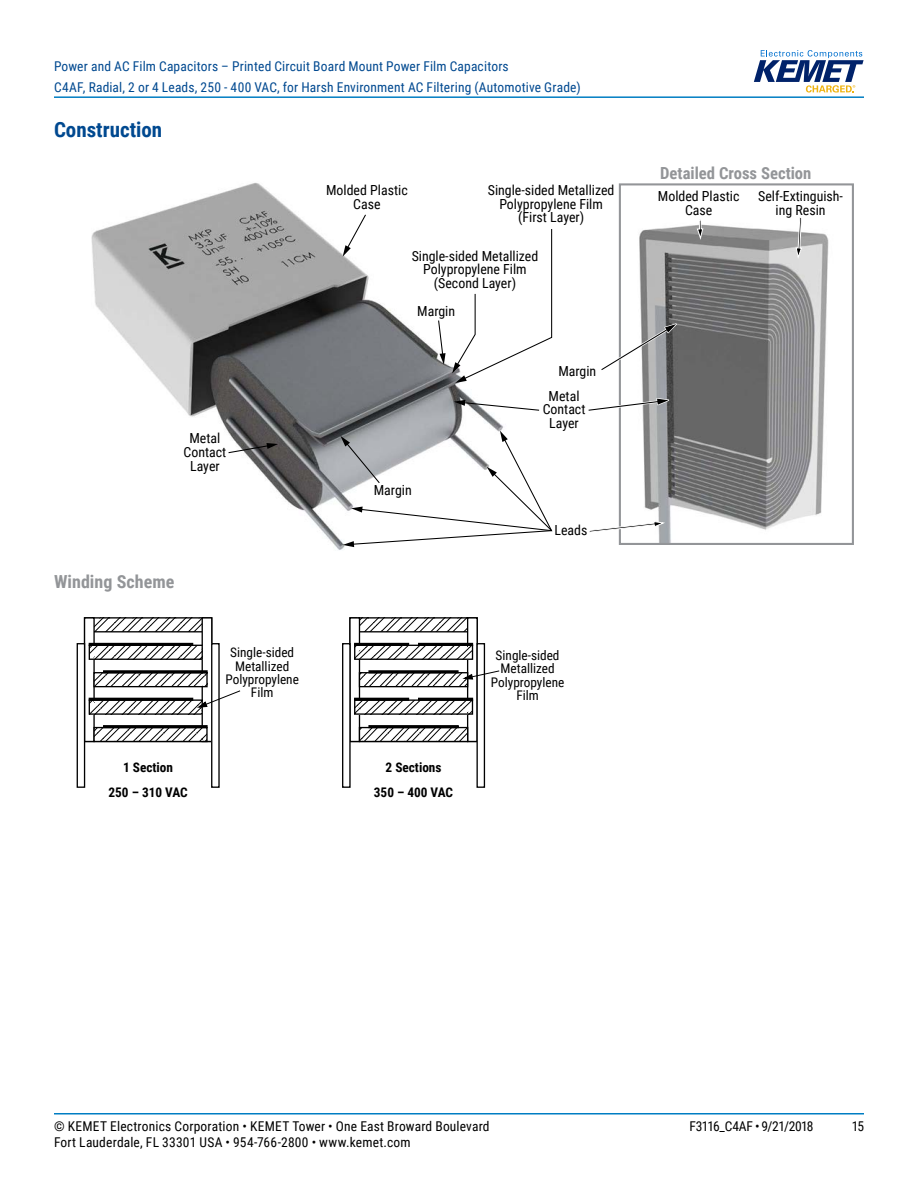
<style>
.page{position:relative;width:918px;height:1188px;background:#fff}
.page>*{position:absolute;margin:0;border:0;box-sizing:border-box;transform-origin:0 0}
.t1{font:700 21px "Roboto Condensed";color:#004990}
.t2{font:700 18px "Roboto Condensed";letter-spacing:.005em;color:#939598}
.t3{font:700 16.65px "Roboto Condensed";color:#939598}
.t4{font:13.95px/14px "Roboto Condensed";color:#000;text-align:center}
.t5{font:13.5px/21px "Roboto Condensed";letter-spacing:.01em;color:#004990}
.t6{font:13.5px "Roboto Condensed";letter-spacing:.015em;color:#000}
.t7{font:13.5px "Roboto Condensed";letter-spacing:-.035em;color:#000}
.t8{font:13.2px/13.2px "Roboto Condensed";color:#000;text-align:center}
.t9{font:700 13.2px "Roboto Condensed";color:#000}
</style>
<div class="page">
<hr style="left:54px;top:1113px;width:810px;height:2px;background:#007dc3">
<hr style="left:54px;top:96px;width:810px;height:2px;background:#007dc3">
<svg style="left:754px;top:50px;width:110px;height:43px"></svg>
<img style="left:91px;top:183px;width:413px;height:367px">
<img style="left:639px;top:225px;width:190px;height:317px">
<div style="left:619px;top:183px;width:235px;height:362px;border:2px solid #939598"></div>
<svg style="left:343px;top:213px;width:24px;height:44px"></svg>
<svg style="left:697px;top:219px;width:7px;height:22px"></svg>
<svg style="left:795px;top:217px;width:7px;height:43px"></svg>
<svg style="left:227px;top:443px;width:51px;height:11px"></svg>
<svg style="left:589px;top:521px;width:77px;height:12px"></svg>
<svg style="left:452px;top:228px;width:101px;height:155px"></svg>
<svg style="left:437px;top:319px;width:9px;height:46px"></svg>
<svg style="left:601px;top:321px;width:80px;height:51px"></svg>
<svg style="left:588px;top:397px;width:86px;height:15px"></svg>
<svg style="left:454px;top:400px;width:86px;height:11px"></svg>
<svg style="left:340px;top:431px;width:213px;height:116px"></svg>
<svg style="left:95px;top:619px;width:107px;height:11px"></svg>
<div style="left:92px;top:617px;width:112px;height:15px;border:1px solid #000"></div>
<div style="left:202px;top:617px;width:10px;height:125px;border:1px solid #000"></div>
<div style="left:85px;top:618px;width:9px;height:124px;background:#fff"></div>
<div style="left:84px;top:617px;width:11px;height:125px;border:1px solid #000"></div>
<svg style="left:91px;top:647px;width:110px;height:11px"></svg>
<div style="left:89px;top:645px;width:114px;height:15px;border:1px solid #000"></div>
<svg style="left:95px;top:674px;width:111px;height:11px"></svg>
<div style="left:93px;top:672px;width:115px;height:15px;border:1px solid #000"></div>
<svg style="left:91px;top:701px;width:110px;height:12px"></svg>
<div style="left:89px;top:699px;width:114px;height:16px;border:1px solid #000"></div>
<svg style="left:95px;top:729px;width:111px;height:11px"></svg>
<div style="left:93px;top:727px;width:115px;height:15px;border:1px solid #000"></div>
<div style="left:89px;top:643px;width:104px;height:3px;border:1px solid #000"></div>
<div style="left:89px;top:698px;width:104px;height:3px;border:1px solid #000"></div>
<div style="left:103px;top:670px;width:105px;height:3px;border:1px solid #000"></div>
<div style="left:103px;top:725px;width:105px;height:3px;border:1px solid #000"></div>
<div style="left:77px;top:643px;width:8px;height:145px;border:1px solid #000"></div>
<div style="left:211px;top:643px;width:9px;height:145px;border:1px solid #000"></div>
<svg style="left:195px;top:690px;width:46px;height:19px"></svg>
<svg style="left:360px;top:619px;width:107px;height:11px"></svg>
<div style="left:357px;top:617px;width:113px;height:15px;border:1px solid #000"></div>
<div style="left:468px;top:618px;width:9px;height:123px;background:#fff"></div>
<div style="left:467px;top:617px;width:11px;height:125px;border:1px solid #000"></div>
<div style="left:350px;top:618px;width:9px;height:124px;background:#fff"></div>
<div style="left:349px;top:617px;width:11px;height:125px;border:1px solid #000"></div>
<svg style="left:356px;top:647px;width:115px;height:11px"></svg>
<div style="left:354px;top:645px;width:119px;height:15px;border:1px solid #000"></div>
<svg style="left:361px;top:674px;width:105px;height:11px"></svg>
<div style="left:359px;top:672px;width:109px;height:15px;border:1px solid #000"></div>
<svg style="left:356px;top:701px;width:115px;height:12px"></svg>
<div style="left:354px;top:699px;width:119px;height:16px;border:1px solid #000"></div>
<svg style="left:361px;top:729px;width:105px;height:11px"></svg>
<div style="left:359px;top:727px;width:109px;height:15px;border:1px solid #000"></div>
<div style="left:354px;top:698px;width:55px;height:3px;border:1px solid #000"></div>
<div style="left:368px;top:670px;width:91px;height:3px;border:1px solid #000"></div>
<div style="left:368px;top:725px;width:91px;height:3px;border:1px solid #000"></div>
<div style="left:342px;top:643px;width:9px;height:145px;border:1px solid #000"></div>
<div style="left:476px;top:643px;width:9px;height:145px;border:1px solid #000"></div>
<svg style="left:460px;top:670px;width:40px;height:10px"></svg>
<div style="left:418px;top:698px;width:55px;height:3px;border:1px solid #000"></div>
<div style="left:354px;top:643px;width:55px;height:3px;border:1px solid #000"></div>
<div style="left:418px;top:643px;width:55px;height:3px;border:1px solid #000"></div>
<p class="t5" style="left:54px;top:57px;width:528px">Power and AC Film Capacitors – Printed Circuit Board Mount Power Film Capacitors<br>C4AF, Radial, 2 or 4 Leads, 250 - 400 VAC, for Harsh Environment AC Filtering (Automotive Grade)</p>
<h1 class="t1" style="left:54px;top:115px;width:110px">Construction</h1>
<p class="t4" style="left:326px;top:184px;width:83px">Molded Plastic<br>Case</p>
<p class="t4" style="left:488px;top:184px;width:128px">Single-sided Metallized<br>Polypropylene Film (First Layer)</p>
<p class="t4" style="left:412px;top:249px;width:128px">Single-sided Metallized<br>Polypropylene Film (Second Layer)</p>
<p class="t4" style="left:184px;top:432px;width:44px">Metal<br>Contact<br>Layer</p>
<p class="t2" style="left:54px;top:569px;width:122px">Winding Scheme</p>
<p class="t9" style="left:123px;top:761px;width:51px">1 Section</p>
<p class="t8" style="left:225px;top:647px;width:75px">Single-sided<br>Metallized<br>Polypropylene<br>Film</p>
<p class="t4" style="left:417px;top:305px;width:39px">Margin</p>
<p class="t4" style="left:374px;top:484px;width:39px">Margin</p>
<p class="t9" style="left:386px;top:761px;width:57px">2 Sections</p>
<p class="t9" style="left:109px;top:786px;width:81px">250 – 310 VAC</p>
<p class="t9" style="left:374px;top:786px;width:81px">350 – 400 VAC</p>
<p class="t4" style="left:558px;top:365px;width:39px">Margin</p>
<p class="t4" style="left:543px;top:390px;width:44px">Metal<br>Contact<br>Layer</p>
<p class="t4" style="left:555px;top:524px;width:34px">Leads</p>
<p class="t8" style="left:491px;top:650px;width:75px">Single-sided<br>Metallized<br>Polypropylene<br>Film</p>
<p class="t3" style="left:660px;top:165px;width:153px">Detailed Cross Section</p>
<p class="t4" style="left:758px;top:190px;width:86px">Self-Extinguish&shy;ing Resin</p>
<p class="t4" style="left:658px;top:190px;width:83px">Molded Plastic<br>Case</p>
<p class="t6" style="left:54px;top:1120px;width:437px">© KEMET Electronics Corporation • KEMET Tower • One East Broward Boulevard</p>
<p class="t7" style="left:690px;top:1120px;width:126px">F3116_C4AF • 9/21/2018</p>
<p class="t6" style="left:852px;top:1120px;width:14px">15</p>
<p class="t6" style="left:54px;top:1136px;width:358px">Fort Lauderdale, FL 33301 USA • 954-766-2800 • www.kemet.com</p>
</div>
